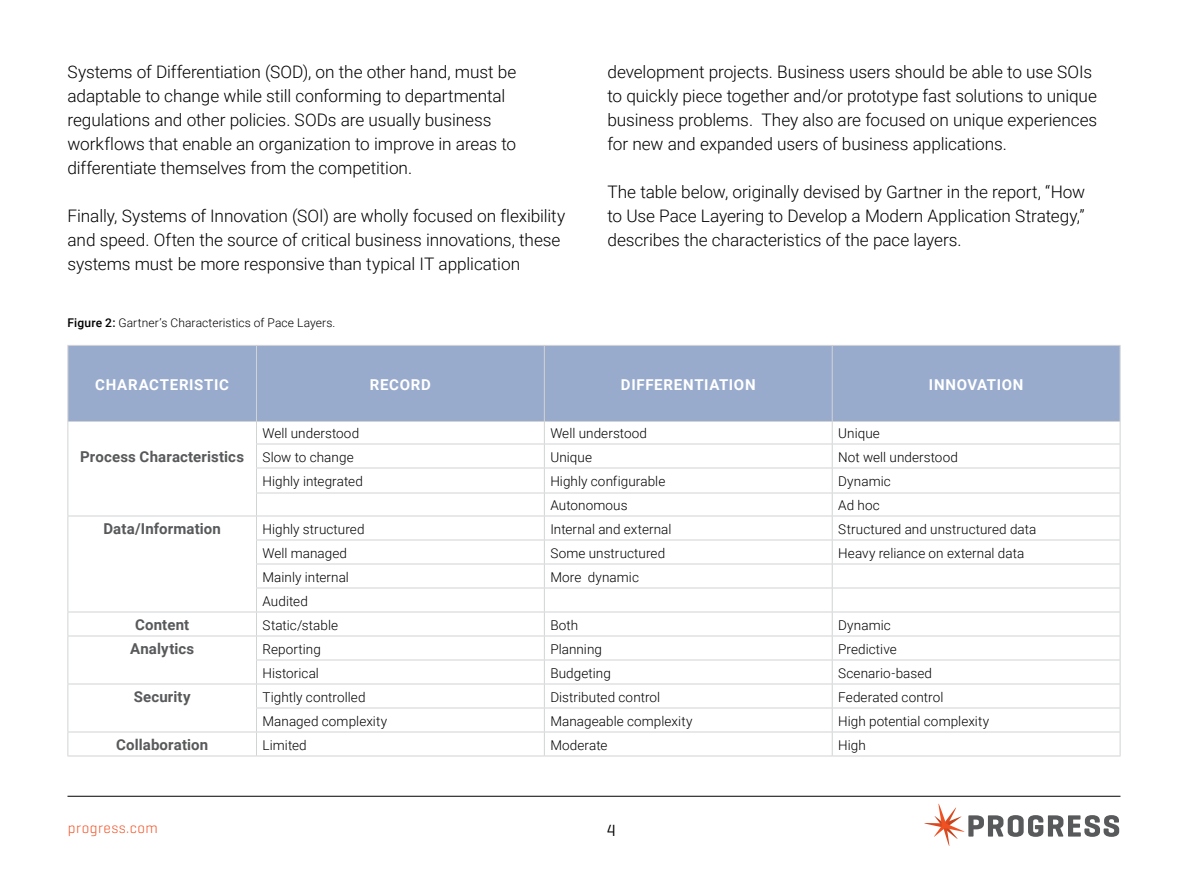
<style>
.page{position:relative;width:1188px;height:891px;background:#fff}
.page>*{position:absolute;margin:0;border:0;box-sizing:border-box;transform-origin:0 0}
.t1{font:300 17.25px/24px "Roboto";letter-spacing:-.005em;color:#000}
.t2{font:16.5px "Geogrotesque";color:#000}
.t3{font:700 15px "Roboto";letter-spacing:.01em;color:#58595b}
.t4{font:700 15px "Roboto";letter-spacing:.045em;color:#fff}
.t5{font:300 15px "Geogrotesque";letter-spacing:.03em;color:#f05123}
.t6{font:300 13.5px "Roboto";letter-spacing:.005em;color:#000}
.t7{font:300 12px "Roboto";letter-spacing:.01em;color:#000}
.s1{font-weight:500}
</style>
<div class="page">
<svg style="left:924px;top:803px;width:195px;height:43px"></svg>
<div style="left:69px;top:346px;width:1051px;height:75px;background:#99abcc"></div>
<hr style="left:68px;top:421px;width:188px;height:1px;background:#d1d3d4">
<hr style="left:68px;top:516px;width:188px;height:1px;background:#d1d3d4">
<hr style="left:68px;top:612px;width:188px;height:1px;background:#d1d3d4">
<hr style="left:68px;top:636px;width:188px;height:1px;background:#d1d3d4">
<hr style="left:68px;top:684px;width:188px;height:1px;background:#d1d3d4">
<hr style="left:68px;top:732px;width:188px;height:1px;background:#d1d3d4">
<hr style="left:256px;top:421px;width:288px;height:1px;background:#d1d3d4">
<hr style="left:544px;top:421px;width:288px;height:1px;background:#d1d3d4">
<hr style="left:832px;top:421px;width:289px;height:1px;background:#d1d3d4">
<hr style="left:256px;top:444px;width:288px;height:1px;background:#d1d3d4">
<hr style="left:544px;top:444px;width:288px;height:1px;background:#d1d3d4">
<hr style="left:832px;top:444px;width:289px;height:1px;background:#d1d3d4">
<hr style="left:256px;top:468px;width:288px;height:1px;background:#d1d3d4">
<hr style="left:544px;top:468px;width:288px;height:1px;background:#d1d3d4">
<hr style="left:832px;top:468px;width:289px;height:1px;background:#d1d3d4">
<hr style="left:256px;top:493px;width:288px;height:1px;background:#d1d3d4">
<hr style="left:544px;top:493px;width:288px;height:1px;background:#d1d3d4">
<hr style="left:832px;top:493px;width:289px;height:1px;background:#d1d3d4">
<hr style="left:256px;top:516px;width:288px;height:1px;background:#d1d3d4">
<hr style="left:544px;top:516px;width:288px;height:1px;background:#d1d3d4">
<hr style="left:832px;top:516px;width:289px;height:1px;background:#d1d3d4">
<hr style="left:256px;top:540px;width:288px;height:1px;background:#d1d3d4">
<hr style="left:544px;top:540px;width:288px;height:1px;background:#d1d3d4">
<hr style="left:832px;top:540px;width:289px;height:1px;background:#d1d3d4">
<hr style="left:256px;top:564px;width:288px;height:1px;background:#d1d3d4">
<hr style="left:544px;top:564px;width:288px;height:1px;background:#d1d3d4">
<hr style="left:832px;top:564px;width:289px;height:1px;background:#d1d3d4">
<hr style="left:256px;top:588px;width:288px;height:1px;background:#d1d3d4">
<hr style="left:544px;top:588px;width:288px;height:1px;background:#d1d3d4">
<hr style="left:832px;top:588px;width:289px;height:1px;background:#d1d3d4">
<hr style="left:256px;top:612px;width:288px;height:1px;background:#d1d3d4">
<hr style="left:544px;top:612px;width:288px;height:1px;background:#d1d3d4">
<hr style="left:832px;top:612px;width:289px;height:1px;background:#d1d3d4">
<hr style="left:256px;top:636px;width:288px;height:1px;background:#d1d3d4">
<hr style="left:544px;top:636px;width:288px;height:1px;background:#d1d3d4">
<hr style="left:832px;top:636px;width:289px;height:1px;background:#d1d3d4">
<hr style="left:256px;top:660px;width:288px;height:1px;background:#d1d3d4">
<hr style="left:544px;top:660px;width:288px;height:1px;background:#d1d3d4">
<hr style="left:832px;top:660px;width:289px;height:1px;background:#d1d3d4">
<hr style="left:256px;top:684px;width:288px;height:1px;background:#d1d3d4">
<hr style="left:544px;top:684px;width:288px;height:1px;background:#d1d3d4">
<hr style="left:832px;top:684px;width:289px;height:1px;background:#d1d3d4">
<hr style="left:256px;top:708px;width:288px;height:1px;background:#d1d3d4">
<hr style="left:544px;top:708px;width:288px;height:1px;background:#d1d3d4">
<hr style="left:832px;top:708px;width:289px;height:1px;background:#d1d3d4">
<hr style="left:256px;top:732px;width:288px;height:1px;background:#d1d3d4">
<hr style="left:544px;top:732px;width:288px;height:1px;background:#d1d3d4">
<hr style="left:832px;top:732px;width:289px;height:1px;background:#d1d3d4">
<hr style="left:68px;top:345px;width:188px;height:1px;background:#d1d3d4">
<hr style="left:68px;top:346px;width:1px;height:75px;background:#d1d3d4">
<hr style="left:256px;top:345px;width:288px;height:1px;background:#d1d3d4">
<hr style="left:256px;top:346px;width:1px;height:75px;background:#d1d3d4">
<hr style="left:544px;top:345px;width:288px;height:1px;background:#d1d3d4">
<hr style="left:544px;top:346px;width:1px;height:75px;background:#d1d3d4">
<hr style="left:832px;top:345px;width:289px;height:1px;background:#d1d3d4">
<hr style="left:832px;top:346px;width:1px;height:75px;background:#d1d3d4">
<hr style="left:1120px;top:346px;width:1px;height:75px;background:#d1d3d4">
<svg style="left:68px;top:422px;width:1px;height:334px"></svg>
<svg style="left:256px;top:422px;width:1px;height:334px"></svg>
<svg style="left:544px;top:422px;width:1px;height:334px"></svg>
<svg style="left:832px;top:422px;width:1px;height:334px"></svg>
<svg style="left:1120px;top:422px;width:1px;height:334px"></svg>
<hr style="left:68px;top:756px;width:188px;height:1px;background:#d1d3d4">
<hr style="left:256px;top:756px;width:288px;height:1px;background:#d1d3d4">
<hr style="left:544px;top:756px;width:288px;height:1px;background:#d1d3d4">
<hr style="left:832px;top:756px;width:289px;height:1px;background:#d1d3d4">
<hr style="left:68px;top:796px;width:1052px;height:1px;background:#000">
<p class="t1" style="left:68px;top:59px;width:450px">Systems of Differentiation (SOD), on the other hand, must be adaptable to change while still conforming to departmental regulations and other policies. SODs are usually business workflows that enable an organization to improve in areas to differentiate themselves from the competition.</p>
<p class="t1" style="left:68px;top:203px;width:499px">Finally, Systems of Innovation (SOI) are wholly focused on flexibility and speed. Often the source of critical business innovations, these systems must be more responsive than typical IT application</p>
<p class="t7" style="left:68px;top:314px;width:269px"><span class="s1">Figure 2:</span> Gartner’s Characteristics of Pace Layers.</p>
<p class="t1" style="left:607px;top:59px;width:491px">development projects. Business users should be able to use SOIs to quickly piece together and/or prototype fast solutions to unique business problems. They also are focused on unique experiences for new and expanded users of business applications.</p>
<p class="t1" style="left:607px;top:179px;width:479px;text-align:justify">The table below, originally devised by Gartner in the report, “How to Use Pace Layering to Develop a Modern Application Strategy,” describes the characteristics of the pace layers.</p>
<p class="t4" style="left:95px;top:374px;width:135px">CHARACTERISTIC</p>
<p class="t4" style="left:370px;top:374px;width:63px">RECORD</p>
<p class="t4" style="left:621px;top:374px;width:136px">DIFFERENTIATION</p>
<p class="t4" style="left:929px;top:374px;width:96px">INNOVATION</p>
<p class="t3" style="left:80px;top:446px;width:165px">Process Characteristics</p>
<p class="t6" style="left:262px;top:424px;width:98px">Well understood</p>
<p class="t6" style="left:550px;top:424px;width:98px">Well understood</p>
<p class="t6" style="left:838px;top:424px;width:43px">Unique</p>
<p class="t6" style="left:262px;top:448px;width:93px">Slow to change</p>
<p class="t6" style="left:550px;top:448px;width:43px">Unique</p>
<p class="t6" style="left:838px;top:448px;width:121px">Not well understood</p>
<p class="t6" style="left:262px;top:472px;width:102px">Highly integrated</p>
<p class="t6" style="left:550px;top:472px;width:117px">Highly configurable</p>
<p class="t6" style="left:838px;top:472px;width:54px">Dynamic</p>
<p class="t6" style="left:550px;top:496px;width:79px">Autonomous</p>
<p class="t6" style="left:838px;top:496px;width:43px">Ad hoc</p>
<p class="t3" style="left:103px;top:518px;width:119px">Data/Information</p>
<p class="t6" style="left:262px;top:520px;width:104px">Highly structured</p>
<p class="t6" style="left:550px;top:520px;width:123px">Internal and external</p>
<p class="t6" style="left:838px;top:520px;width:200px">Structured and unstructured data</p>
<p class="t6" style="left:262px;top:544px;width:86px">Well managed</p>
<p class="t6" style="left:550px;top:544px;width:116px">Some unstructured</p>
<p class="t6" style="left:838px;top:544px;width:188px">Heavy reliance on external data</p>
<p class="t6" style="left:262px;top:568px;width:88px">Mainly internal</p>
<p class="t6" style="left:550px;top:568px;width:90px">More dynamic</p>
<p class="t6" style="left:262px;top:592px;width:47px">Audited</p>
<p class="t3" style="left:135px;top:614px;width:56px">Content</p>
<p class="t6" style="left:262px;top:616px;width:77px">Static/stable</p>
<p class="t6" style="left:550px;top:616px;width:29px">Both</p>
<p class="t6" style="left:838px;top:616px;width:54px">Dynamic</p>
<p class="t3" style="left:130px;top:638px;width:66px">Analytics</p>
<p class="t6" style="left:262px;top:640px;width:60px">Reporting</p>
<p class="t6" style="left:550px;top:640px;width:53px">Planning</p>
<p class="t6" style="left:838px;top:640px;width:60px">Predictive</p>
<p class="t6" style="left:262px;top:664px;width:58px">Historical</p>
<p class="t6" style="left:550px;top:664px;width:62px">Budgeting</p>
<p class="t6" style="left:838px;top:664px;width:95px">Scenario-based</p>
<p class="t3" style="left:134px;top:686px;width:58px">Security</p>
<p class="t6" style="left:262px;top:688px;width:105px">Tightly controlled</p>
<p class="t6" style="left:550px;top:688px;width:111px">Distributed control</p>
<p class="t6" style="left:838px;top:688px;width:107px">Federated control</p>
<p class="t6" style="left:262px;top:712px;width:126px">Managed complexity</p>
<p class="t6" style="left:550px;top:712px;width:144px">Manageable complexity</p>
<p class="t6" style="left:838px;top:712px;width:153px">High potential complexity</p>
<p class="t3" style="left:116px;top:734px;width:94px">Collaboration</p>
<p class="t6" style="left:262px;top:736px;width:46px">Limited</p>
<p class="t6" style="left:550px;top:736px;width:59px">Moderate</p>
<p class="t6" style="left:838px;top:736px;width:29px">High</p>
<p class="t5" style="left:68px;top:819px;width:91px">progress.com</p>
<p class="t2" style="left:607px;top:820px;width:10px">4</p>
</div>
